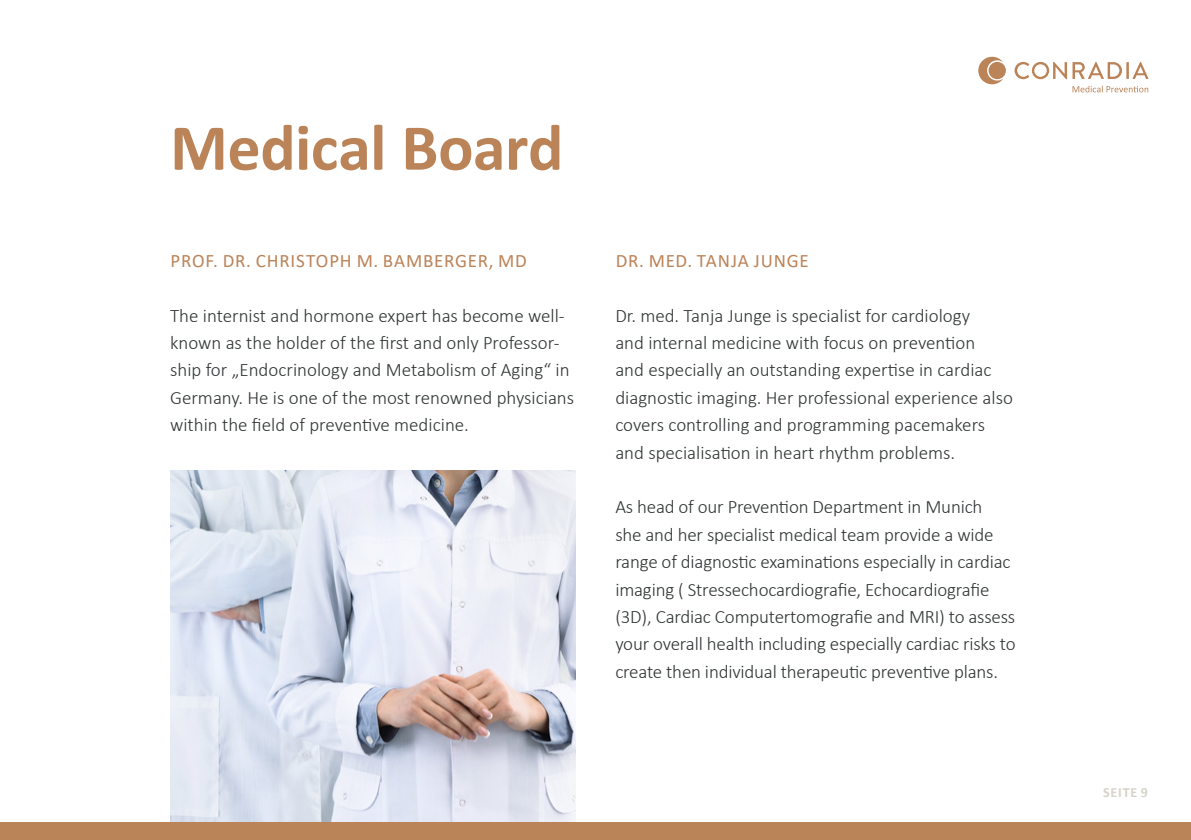
<style>
.page{position:relative;width:1191px;height:840px;background:#fff}
.page>*{position:absolute;margin:0;border:0;box-sizing:border-box;transform-origin:0 0}
.t1{font:700 66px "Calibri";letter-spacing:-.005em;color:#bb8358}
.t2{font:300 19px/27.4px "Calibri";letter-spacing:-.01em;color:#313535}
.t3{font:19px "Calibri";letter-spacing:.04em;color:#bb8358}
.t4{font:700 14px "Calibri";letter-spacing:.06em;color:#d6d3c7}
</style>
<div class="page">
<svg style="left:1014px;top:62px;width:134px;height:17px"></svg>
<svg style="left:978px;top:57px;width:25px;height:27px"></svg>
<div style="left:988px;top:62px;width:18px;height:17px;background:#bb8358;border-radius:50%"></div>
<svg style="left:1072px;top:86px;width:76px;height:6px"></svg>
<img style="left:170px;top:470px;width:405px;height:352px">
<div style="left:0;top:822px;width:1191px;height:17px;background:#bb8358"></div>
<h1 class="t1" style="left:170px;top:101px;width:395px">Medical Board</h1>
<p class="t3" style="left:170px;top:247px;width:358px">PROF. DR. CHRISTOPH M. BAMBERGER, MD</p>
<p class="t2" style="left:170px;top:301px;width:405px">The internist and hormone expert has become well&shy;known as the holder of the first and only Professor&shy;ship for „Endocrinology and Metabolism of Aging“ in Germany. He is one of the most renowned physicians within the field of preventive medicine.</p>
<p class="t3" style="left:615px;top:247px;width:195px">DR. MED. TANJA JUNGE</p>
<p class="t2" style="left:615px;top:301px;width:399px">Dr. med. Tanja Junge is specialist for cardiology<br>and internal medicine with focus on prevention<br>and especially an outstanding expertise in cardiac diagnostic imaging. Her professional experience also covers controlling and programming pacemakers and specialisation in heart rhythm problems.</p>
<p class="t2" style="left:615px;top:493px;width:402px">As head of our Prevention Department in Munich<br>she and her specialist medical team provide a wide range of diagnostic examinations especially in cardiac imaging ( Stressechocardiografie, Echocardiografie (3D), Cardiac Computertomografie and MRI) to assess your overall health including especially cardiac risks to create then individual therapeutic preventive plans.</p>
<p class="t4" style="left:1103px;top:782px;width:46px">SEITE 9</p>
</div>
